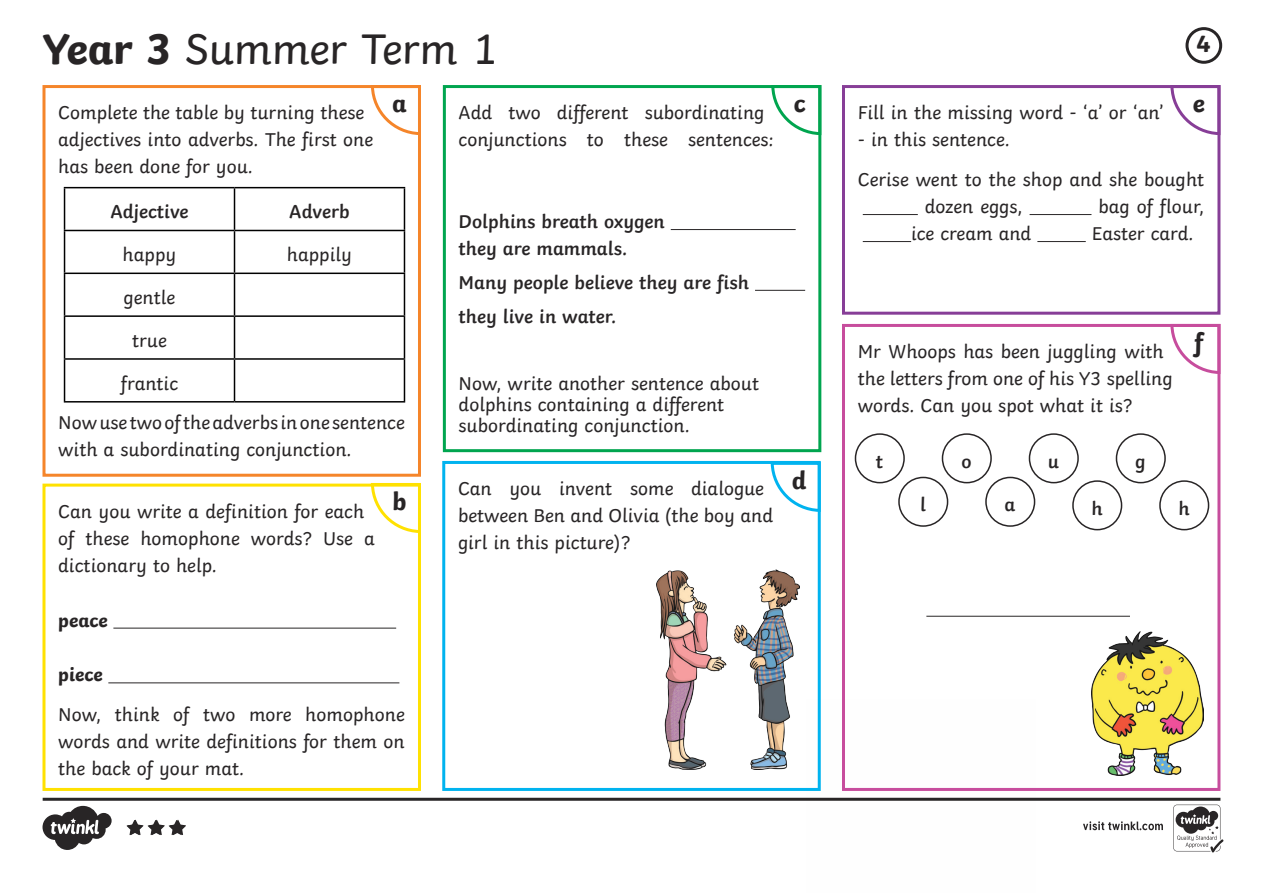
<style>
.page{position:relative;width:1263px;height:893px;background:#fff}
.page>*{position:absolute;margin:0;border:0;box-sizing:border-box;transform-origin:0 0}
.Heading{font:45px "Twinkl";letter-spacing:-.01em;color:#282526}
.Corner_Letters{font:700 25.5px "Twinkl";color:#282526}
.Mat_Number{font:700 24px "Twinkl";color:#282526}
.KS2_Body_Copy{font:19.5px/27px "Twinkl";color:#282526}
.KS2_Body_Copy-2{font:600 19.5px/27px "Twinkl";color:#282526}
.KS2_Body_Copy-3{font:700 19.5px "Twinkl";color:#282526}
.s1{font-weight:700}
</style>
<div class="page">
<svg style="left:43px;top:798px;width:1180px;height:54px"></svg>
<hr style="left:671px;top:229px;width:125px;height:1px;background:#282526">
<hr style="left:755px;top:290px;width:50px;height:1px;background:#282526">
<div style="left:443px;top:85px;width:378px;height:367px;border:3px solid #00a54f"></div>
<hr style="left:113px;top:628px;width:283px;height:1px;background:#282526">
<hr style="left:108px;top:682px;width:291px;height:1px;background:#282526">
<div style="left:42px;top:484px;width:379px;height:307px;border:3px solid #ffe101"></div>
<div style="left:42px;top:85px;width:379px;height:392px;border:3px solid #f5852a"></div>
<div style="left:442px;top:461px;width:379px;height:330px;border:3px solid #00b3ef"></div>
<hr style="left:863px;top:214px;width:55px;height:1px;background:#282526">
<hr style="left:1029px;top:214px;width:62px;height:1px;background:#282526">
<hr style="left:863px;top:241px;width:48px;height:1px;background:#282526">
<hr style="left:1037px;top:241px;width:49px;height:1px;background:#282526">
<div style="left:842px;top:85px;width:378px;height:230px;border:3px solid #873e97"></div>
<hr style="left:926px;top:616px;width:204px;height:1px;background:#282526">
<div style="left:842px;top:324px;width:378px;height:467px;border:3px solid #c74d9d"></div>
<div style="left:1185px;top:27px;width:37px;height:37px;border:3px solid #282526;border-radius:50%"></div>
<svg style="left:369px;top:85px;width:52px;height:52px"></svg>
<svg style="left:770px;top:85px;width:52px;height:52px"></svg>
<svg style="left:1169px;top:85px;width:52px;height:52px"></svg>
<svg style="left:769px;top:460px;width:52px;height:53px"></svg>
<svg style="left:1169px;top:323px;width:52px;height:53px"></svg>
<svg style="left:369px;top:483px;width:52px;height:52px"></svg>
<hr style="left:64px;top:187px;width:170px;height:1px;background:#000">
<hr style="left:64px;top:188px;width:1px;height:42px;background:#000">
<hr style="left:234px;top:187px;width:171px;height:1px;background:#000">
<hr style="left:234px;top:188px;width:1px;height:42px;background:#000">
<hr style="left:404px;top:188px;width:1px;height:42px;background:#000">
<hr style="left:64px;top:230px;width:170px;height:1px;background:#000">
<hr style="left:64px;top:231px;width:1px;height:42px;background:#000">
<hr style="left:234px;top:230px;width:171px;height:1px;background:#000">
<hr style="left:234px;top:231px;width:1px;height:42px;background:#000">
<hr style="left:404px;top:231px;width:1px;height:42px;background:#000">
<hr style="left:64px;top:273px;width:170px;height:1px;background:#000">
<hr style="left:64px;top:274px;width:1px;height:41px;background:#000">
<hr style="left:234px;top:273px;width:171px;height:1px;background:#000">
<hr style="left:234px;top:274px;width:1px;height:41px;background:#000">
<hr style="left:404px;top:274px;width:1px;height:41px;background:#000">
<hr style="left:64px;top:315px;width:170px;height:2px;background:#000">
<hr style="left:64px;top:317px;width:1px;height:41px;background:#000">
<hr style="left:234px;top:315px;width:171px;height:2px;background:#000">
<hr style="left:234px;top:317px;width:1px;height:41px;background:#000">
<hr style="left:404px;top:317px;width:1px;height:41px;background:#000">
<hr style="left:64px;top:358px;width:170px;height:2px;background:#000">
<hr style="left:64px;top:360px;width:1px;height:41px;background:#000">
<hr style="left:234px;top:358px;width:171px;height:2px;background:#000">
<hr style="left:234px;top:360px;width:1px;height:41px;background:#000">
<hr style="left:404px;top:360px;width:1px;height:41px;background:#000">
<hr style="left:64px;top:401px;width:170px;height:2px;background:#000">
<hr style="left:234px;top:401px;width:171px;height:2px;background:#000">
<img style="left:1092px;top:631px;width:112px;height:144px">
<div style="left:855px;top:433px;width:50px;height:50px;border:2px solid #282526;border-radius:50%"></div>
<div style="left:898px;top:477px;width:50px;height:50px;border:2px solid #282526;border-radius:50%"></div>
<div style="left:942px;top:433px;width:50px;height:50px;border:2px solid #282526;border-radius:50%"></div>
<div style="left:985px;top:477px;width:50px;height:50px;border:2px solid #282526;border-radius:50%"></div>
<div style="left:1029px;top:433px;width:50px;height:50px;border:2px solid #282526;border-radius:50%"></div>
<div style="left:1072px;top:480px;width:50px;height:50px;border:2px solid #282526;border-radius:50%"></div>
<div style="left:1159px;top:480px;width:50px;height:50px;border:2px solid #282526;border-radius:50%"></div>
<div style="left:1116px;top:433px;width:50px;height:50px;border:2px solid #282526;border-radius:50%"></div>
<img style="left:656px;top:569px;width:143px;height:201px">
<p class="Heading" style="left:42px;top:14px;width:457px"><span class="s1">Year 3</span> Summer Term 1</p>
<p class="Mat_Number" style="left:1196px;top:24px;width:16px">4</p>
<p class="Corner_Letters" style="left:392px;top:83px;width:16px">a</p>
<p class="Corner_Letters" style="left:794px;top:83px;width:13px">c</p>
<p class="Corner_Letters" style="left:1193px;top:83px;width:14px">e</p>
<p class="KS2_Body_Copy" style="left:858px;top:98px;width:307px">Fill in the missing word - ‘a’ or ‘an’</p>
<p class="KS2_Body_Copy" style="left:858px;top:125px;width:154px">- in this sentence.</p>
<p class="KS2_Body_Copy" style="left:925px;top:164px;width:281px;text-indent:-67px">Cerise went to the shop and she bought dozen eggs,</p>
<p class="KS2_Body_Copy" style="left:459px;top:98px;width:317px">Add two different subordinating conjunctions to these sentences:</p>
<p class="KS2_Body_Copy" style="left:58px;top:98px;width:316px">Complete the table by turning these adjectives into adverbs. The first one has been done for you.</p>
<p class="KS2_Body_Copy" style="left:1098px;top:191px;width:107px">bag of flour,</p>
<p class="KS2_Body_Copy-2" style="left:110px;top:196px;width:80px">Adjective</p>
<p class="KS2_Body_Copy-2" style="left:289px;top:196px;width:62px">Adverb</p>
<p class="KS2_Body_Copy" style="left:123px;top:239px;width:55px">happy</p>
<p class="KS2_Body_Copy" style="left:287px;top:239px;width:67px">happily</p>
<p class="KS2_Body_Copy" style="left:124px;top:282px;width:53px">gentle</p>
<p class="KS2_Body_Copy" style="left:132px;top:325px;width:36px">true</p>
<p class="KS2_Body_Copy" style="left:121px;top:368px;width:59px">frantic</p>
<p class="KS2_Body_Copy-2" style="left:459px;top:206px;width:208px">Dolphins breath oxygen they are mammals.</p>
<p class="KS2_Body_Copy-2" style="left:459px;top:267px;width:292px">Many people believe they are fish</p>
<p class="KS2_Body_Copy-2" style="left:459px;top:301px;width:159px">they live in water.</p>
<p class="KS2_Body_Copy" style="left:911px;top:218px;width:122px">ice cream and</p>
<p class="KS2_Body_Copy" style="left:1092px;top:218px;width:103px">Easter card.</p>
<p class="Corner_Letters" style="left:1194px;top:322px;width:11px">f</p>
<p class="KS2_Body_Copy" style="left:858px;top:336px;width:317px">Mr Whoops has been juggling with the letters from one of his Y3 spelling words. Can you spot what it is?</p>
<p class="KS2_Body_Copy" style="left:459px;top:371px;width:302px;line-height:21px">Now, write another sentence about dolphins containing a different subordinating conjunction.</p>
<p class="KS2_Body_Copy" style="left:58px;top:407px;width:348px">Now use two of the adverbs in one sentence with a subordinating conjunction.</p>
<p class="KS2_Body_Copy-2" style="left:876px;top:446px;width:9px">t</p>
<p class="KS2_Body_Copy-2" style="left:1135px;top:446px;width:12px">g</p>
<p class="KS2_Body_Copy-2" style="left:961px;top:446px;width:12px">o</p>
<p class="KS2_Body_Copy-2" style="left:1048px;top:446px;width:13px">u</p>
<p class="Corner_Letters" style="left:792px;top:459px;width:16px">d</p>
<p class="KS2_Body_Copy" style="left:458px;top:473px;width:317px">Can you invent some dialogue between Ben and Olivia (the boy and girl in this picture)?</p>
<p class="Corner_Letters" style="left:392px;top:481px;width:16px">b</p>
<p class="KS2_Body_Copy-2" style="left:920px;top:489px;width:7px">l</p>
<p class="KS2_Body_Copy-2" style="left:1091px;top:493px;width:13px">h</p>
<p class="KS2_Body_Copy-2" style="left:1178px;top:493px;width:13px">h</p>
<p class="KS2_Body_Copy-2" style="left:1004px;top:489px;width:12px">a</p>
<p class="KS2_Body_Copy" style="left:58px;top:496px;width:318px">Can you write a definition for each of these homophone words? Use a dictionary to help.</p>
<p class="KS2_Body_Copy-3" style="left:58px;top:604px;width:51px">peace</p>
<p class="KS2_Body_Copy-3" style="left:58px;top:659px;width:46px">piece</p>
<p class="KS2_Body_Copy" style="left:58px;top:699px;width:348px;text-align:justify">Now, think of two more homophone words and write definitions for them on the back of your mat.</p>
</div>
